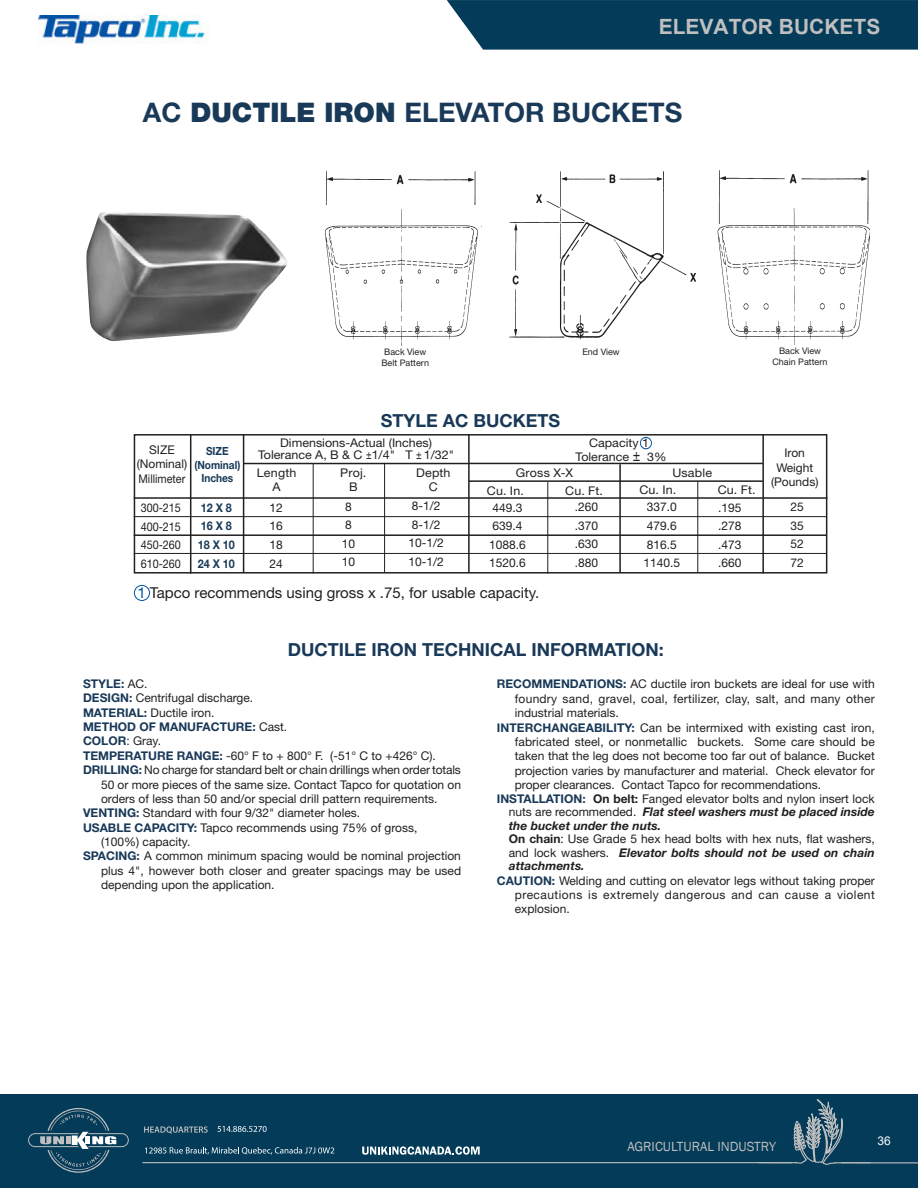
<style>
.page{position:relative;width:918px;height:1188px;background:#fff}
.page>*{position:absolute;margin:0;border:0;box-sizing:border-box;transform-origin:0 0}
.t1{font:700 27px "Helvetica Neue";color:#193958}
.t2{font:700 21px "Arial";color:#c0bfbf}
.t3{font:700 18px "Helvetica Neue";color:#193958}
.t4{font:15px "Helvetica Neue";color:#231f20}
.t5{font:13.65px "Franklin Gothic";color:#c0bfbf}
.t6{font:12px/18.6px "Helvetica Neue";color:#231f20}
.t7{font:12px/14.4px "Helvetica Neue";color:#231f20;text-align:center;scale:1.04 1}
.t8{font:italic 700 12px "Helvetica Neue";color:#231f20}
.t9{font:12px "Helvetica Neue";letter-spacing:.02em;color:#231f20}
.t10{font:12px/18.6px "Helvetica Neue";color:#231f20;text-align:justify;scale:.9 1}
.t11{font:700 12px/18.6px "Helvetica Neue";color:#193958;scale:.9 1}
.t12{font:12px "Arial";color:#fff}
.t13{font:11.85px/13.5px "Helvetica Neue";color:#231f20;text-align:center;scale:1.05 1}
.t14{font:700 11.25px/13.5px "Helvetica Neue";color:#193958;text-align:center;scale:.9 1}
.t15{font:9px/10.8px "Helvetica Neue";color:#231f20;text-align:center}
.s1{font-weight:900}
.s2{font-size:13.5px}
.s3{font-size:17.85px}
.s4{color:#0154a1}
.s5{font-weight:700;color:#193958}
.s6{color:#193958}
.s7{font-weight:700}
.s8{font-weight:400;font-style:normal}
.s9{font-weight:700;font-style:italic}
</style>
<div class="page">
<img style="left:86px;top:212px;width:201px;height:129px">
<img style="left:718px;top:223px;width:152px;height:122px">
<img style="left:718px;top:170px;width:151px;height:53px">
<img style="left:324px;top:209px;width:158px;height:136px">
<img style="left:325px;top:171px;width:151px;height:33px">
<img style="left:509px;top:171px;width:188px;height:169px">
<div style="left:134px;top:434px;width:693px;height:140px;border:2px solid #231f20"></div>
<hr style="left:190px;top:435px;width:1px;height:139px;background:#231f20">
<hr style="left:243px;top:435px;width:1px;height:138px;background:#231f20">
<hr style="left:313px;top:463px;width:1px;height:111px;background:#231f20">
<hr style="left:384px;top:463px;width:1px;height:110px;background:#231f20">
<hr style="left:468px;top:434px;width:2px;height:139px;background:#231f20">
<hr style="left:547px;top:482px;width:1px;height:92px;background:#231f20">
<hr style="left:619px;top:464px;width:2px;height:109px;background:#231f20">
<hr style="left:762px;top:434px;width:2px;height:140px;background:#231f20">
<hr style="left:134px;top:497px;width:693px;height:2px;background:#231f20">
<hr style="left:243px;top:463px;width:226px;height:1px;background:#231f20">
<hr style="left:134px;top:516px;width:693px;height:1px;background:#231f20">
<hr style="left:134px;top:534px;width:693px;height:2px;background:#231f20">
<hr style="left:134px;top:553px;width:693px;height:1px;background:#231f20">
<hr style="left:697px;top:482px;width:1px;height:91px;background:#231f20">
<hr style="left:469px;top:463px;width:294px;height:1px;background:#231f20">
<hr style="left:469px;top:480px;width:294px;height:2px;background:#231f20">
<div style="left:640px;top:437px;width:12px;height:12px;border:1px solid #0154a1;border-radius:50%"></div>
<div style="left:134px;top:585px;width:16px;height:16px;border:1px solid #0154a1;border-radius:50%"></div>
<svg style="left:447px;top:0;width:471px;height:50px;background:#0e4460"></svg>
<img style="left:39px;top:16px;width:170px;height:27px">
<div style="left:0;top:1095px;width:918px;height:93px;background:#033b59"></div>
<svg style="left:362px;top:1146px;width:118px;height:9px"></svg>
<svg style="left:145px;top:1147px;width:189px;height:8px"></svg>
<svg style="left:217px;top:1126px;width:50px;height:6px"></svg>
<svg style="left:144px;top:1126px;width:64px;height:8px"></svg>
<svg style="left:28px;top:1108px;width:101px;height:65px"></svg>
<hr style="left:143px;top:1162px;width:622px;height:1px;background:#c0bfbf">
<hr style="left:869px;top:1162px;width:49px;height:1px;background:#c0bfbf">
<hr style="left:765px;top:1162px;width:31px;height:1px;background:#c0bfbf">
<svg style="left:793px;top:1094px;width:76px;height:71px"></svg>
<h2 class="t2" style="left:659px;top:12px;width:223px">ELEVATOR BUCKETS</h2>
<h1 class="t1" style="left:143px;top:96px;width:541px">AC <span class="s1">DUCTILE IRON</span> ELEVATOR BUCKETS</h1>
<p class="t15" style="left:381px;top:346px;width:49px">Back View<br>Belt Pattern</p>
<p class="t15" style="left:772px;top:345px;width:57px">Back View<br>Chain Pattern</p>
<p class="t15" style="left:582px;top:346px;width:39px">End View</p>
<h3 class="t3" style="left:381px;top:409px;width:181px">STYLE AC BUCKETS</h3>
<p class="t6" style="left:137px;top:442px;width:52px;line-height:14.4px;text-align:center">SIZE (Nominal)<br>Millimeter</p>
<p class="t7" style="left:258px;top:436px;width:190px;line-height:12px">Dimensions-Actual (Inches)<br>Tolerance A, B &amp; C <span class="s2">±</span>1/4" T <span class="s2">±</span> 1/32"</p>
<p class="t13" style="left:576px;top:436px;width:88px">Capacity 1<br>Tolerance <span class="s3">±</span> 3%</p>
<p class="t14" style="left:194px;top:444px;width:52px">SIZE (Nominal)<br>Inches</p>
<p class="t11" style="left:198px;top:498px;width:43px">12 X 8<br>16 X 8<br>18 X 10<br>24 X 10</p>
<p class="t6" style="left:771px;top:446px;width:49px;line-height:14.4px;text-align:center">Iron<br>Weight (Pounds)</p>
<p class="t7" style="left:257px;top:465px;width:40px">Length<br>A</p>
<p class="t7" style="left:340px;top:465px;width:27px">Proj.<br>B</p>
<p class="t7" style="left:416px;top:465px;width:35px">Depth<br>C</p>
<p class="t7" style="left:516px;top:466px;width:57px">Gross X-X</p>
<p class="t7" style="left:672px;top:466px;width:40px">Usable</p>
<p class="t7" style="left:487px;top:483px;width:37px">Cu. In.</p>
<p class="t7" style="left:565px;top:483px;width:38px">Cu. Ft.</p>
<p class="t7" style="left:639px;top:482px;width:37px">Cu. In.</p>
<p class="t7" style="left:718px;top:482px;width:38px">Cu. Ft.</p>
<p class="t6" style="left:409px;top:496px;width:37px">8-1/2<br>8-1/2<br>10-1/2<br>10-1/2</p>
<p class="t6" style="left:489px;top:498px;width:38px">449.3<br>639.4<br>1088.6<br>1520.6</p>
<p class="t6" style="left:644px;top:498px;width:38px">337.0<br>479.6<br>816.5<br>1140.5</p>
<p class="t10" style="left:141px;top:498px;width:46px">300-215<br>400-215<br>450-260<br>610-260</p>
<p class="t6" style="left:269px;top:498px;width:15px;text-align:justify">12<br>16<br>18<br>24</p>
<p class="t6" style="left:342px;top:497px;width:15px">8<br>8<br>10<br>10</p>
<p class="t6" style="left:575px;top:497px;width:25px;text-align:justify">.260 .370 .630 .880</p>
<p class="t6" style="left:718px;top:498px;width:25px;text-align:justify">.195 .278 .473 .660</p>
<p class="t6" style="left:790px;top:498px;width:15px;text-align:justify">25<br>35<br>52<br>72</p>
<p class="t4" style="left:137px;top:584px;width:404px"><span class="s4">1</span> Tapco recommends using gross x .75, for usable capacity.</p>
<h3 class="t3" style="left:288px;top:639px;width:377px">DUCTILE IRON TECHNICAL INFORMATION:</h3>
<p class="t6" style="left:83px;top:676px;width:379px;line-height:14.4px"><span class="s5">STYLE:</span> AC.<br><span class="s5">DESIGN:</span> Centrifugal discharge.<br><span class="s5">MATERIAL:</span> Ductile iron.<br><span class="s5">METHOD OF MANUFACTURE:</span> Cast.<br><span class="s5">COLOR</span><span class="s6">:</span> Gray.<br><span class="s5">TEMPERATURE RANGE:</span> -60° F to + 800° F. (-51° C to +426° C).<br><span class="s5">DRILLING:</span> No charge for standard belt or chain drillings when order totals</p>
<p class="t6" style="left:83px;top:804px;width:279px"><span class="s5">VENTING:</span> Standard with four 9/32" diameter holes.</p>
<p class="t6" style="left:83px;top:818px;width:336px"><span class="s5">USABLE CAPACITY:</span> Tapco recommends using 75% of gross,</p>
<p class="t6" style="left:101px;top:832px;width:91px">(100%) capacity.</p>
<p class="t6" style="left:83px;top:847px;width:379px"><span class="s5">SPACING:</span> A common minimum spacing would be nominal projection</p>
<p class="t6" style="left:497px;top:675px;width:379px"><span class="s5">RECOMMENDATIONS:</span> AC ductile iron buckets are ideal for use with</p>
<p class="t9" style="left:515px;top:691px;width:361px">foundry sand, gravel, coal, fertilizer, clay, salt, and many other</p>
<p class="t6" style="left:515px;top:703px;width:106px">industrial materials.</p>
<p class="t6" style="left:497px;top:718px;width:379px"><span class="s5">INTERCHANGEABILITY:</span> Can be intermixed with existing cast iron,</p>
<p class="t6" style="left:515px;top:732px;width:361px">fabricated steel, or nonmetallic buckets. Some care should be</p>
<p class="t6" style="left:515px;top:747px;width:361px">taken that the leg does not become too far out of balance. Bucket</p>
<p class="t6" style="left:515px;top:761px;width:361px">projection varies by manufacturer and material. Check elevator for</p>
<p class="t6" style="left:515px;top:775px;width:308px">proper clearances. Contact Tapco for recommendations.</p>
<p class="t6" style="left:497px;top:789px;width:379px"><span class="s5">INSTALLATION:</span> <span class="s7">On belt:</span> Fanged elevator bolts and nylon insert lock</p>
<p class="t8" style="left:509px;top:804px;width:368px"><span class="s8">nuts are recommended.</span> Flat steel washers must be placed inside</p>
<p class="t8" style="left:509px;top:818px;width:154px">the bucket under the nuts.</p>
<p class="t6" style="left:101px;top:777px;width:361px;line-height:14.4px">50 or more pieces of the same size. Contact Tapco for quotation on orders of less than 50 and/or special drill pattern requirements.</p>
<p class="t6" style="left:509px;top:832px;width:368px;line-height:13.5px;text-align:justify"><span class="s7">On chain</span>: Use Grade 5 hex head bolts with hex nuts, flat washers, and lock washers. <span class="s9">Elevator bolts should not be used on chain attachments.</span></p>
<p class="t6" style="left:101px;top:863px;width:362px;line-height:14.4px">plus 4", however both closer and greater spacings may be used depending upon the application.</p>
<p class="t6" style="left:515px;top:873px;width:362px;line-height:14.4px;text-align:justify;text-indent:-18px"><span class="s5">CAUTION:</span> Welding and cutting on elevator legs without taking proper precautions is extremely dangerous and can cause a violent explosion.</p>
<p class="t5" style="left:628px;top:1138px;width:150px">AGRICULTURAL INDUSTRY</p>
<p class="t12" style="left:878px;top:1132px;width:15px">36</p>
</div>
